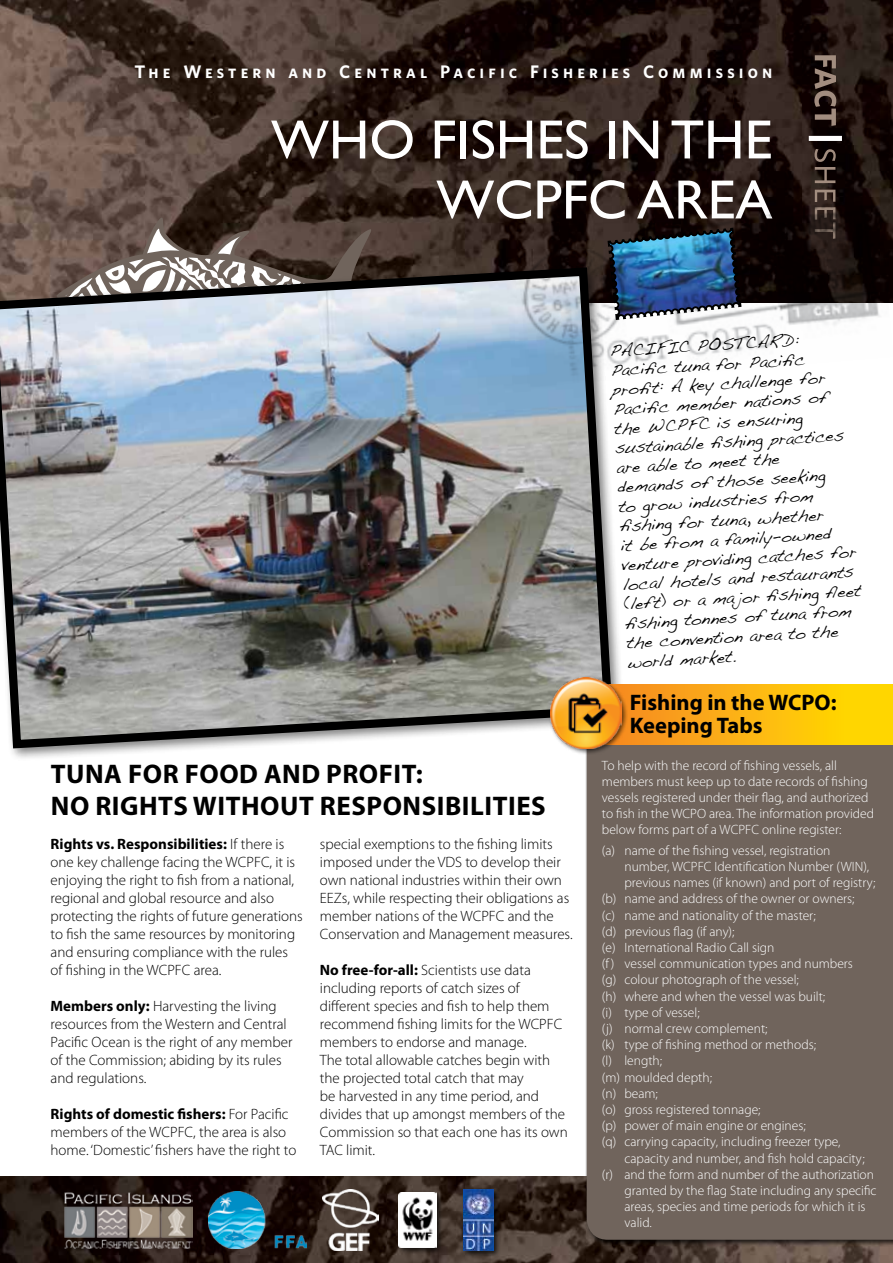
<style>
.page{position:relative;width:893px;height:1263px;background:#fff}
.page>*{position:absolute;margin:0;border:0;box-sizing:border-box;transform-origin:0 0}
.t1{font:55.5px/60px "Gill Sans";color:#fff;text-align:right}
.t2{font:700 27px/32.4px "Myriad Pro";letter-spacing:.02em;color:#000}
.t3{font:700 22.5px/22.5px "Myriad Pro";color:#000}
.t4{font:16.5px/19.5px "Handwriting Dakota";color:#000}
.t5{font:16.5px "UNFPA Bold SC";letter-spacing:.25em;color:#fff}
.t6{font:300 15px/18px "Myriad Pro";color:#000}
.t7{font:300 13.5px/16.2px "Myriad Pro";color:#fff}
.s1{font-weight:700}
</style>
<div class="page">
<img style="left:0;top:1177px;width:893px;height:86px">
<div style="left:397px;top:1190px;width:46px;height:65px;background:#000;opacity:.75"></div>
<img style="left:398px;top:1192px;width:38px;height:56px">
<img style="left:209px;top:1191px;width:98px;height:57px">
<img style="left:64px;top:1190px;width:129px;height:60px">
<img style="left:322px;top:1189px;width:56px;height:62px">
<div style="left:461px;top:1187px;width:40px;height:70px;background:#000;opacity:.75"></div>
<img style="left:463px;top:1189px;width:31px;height:61px">
<img style="left:0;top:0;width:893px;height:262px">
<div style="left:809px;top:136px;width:33px;height:5px;background:#fff"></div>
<svg style="left:814px;top:55px;width:22px;height:145px;background:#4a3d38"></svg>
<svg style="left:55px;top:213px;width:318px;height:49px;background:#5c4b44"></svg>
<img style="left:0;top:263px;width:617px;height:490px">
<img style="left:515px;top:200px;width:378px;height:187px">
<div style="left:584px;top:710px;width:309px;height:537px;background:#000;opacity:.75"></div>
<div style="left:587px;top:745px;width:306px;height:495px;background:#70645c"></div>
<svg style="left:628px;top:684px;width:265px;height:61px;background:#fcb80f"></svg>
<div style="left:549px;top:675px;width:79px;height:80px;background:#000;opacity:.65"></div>
<img style="left:551px;top:677px;width:70px;height:71px">
<p class="t5" style="left:135px;top:61px;width:639px">The Western and Central Pacific Fisheries Commission</p>
<h1 class="t1" style="left:271px;top:109px;width:503px">WHO FISHES IN THE<br>WCPFC AREA</h1>
<p class="t4" style="left:609px;top:340px;width:241px;rotate:-3deg">PACIFIC POSTCARD:<br>Pacifi c tuna for Pacifi c<br>profi t: A key challenge for<br>Pacifi c member nations of the WCPFC is ensuring sustainable fi shing practices are able to meet the<br>demands of those seeking<br>to grow industries from<br>fi shing for tuna, whether<br>it be from a family-owned venture providing catches for local hotels and restaurants (left) or a ma jor fi shing fl eet fi shing tonnes of tuna from the convention area to the world market.</p>
<h2 class="t2" style="left:51px;top:757px;width:496px">Tuna for food and profit:<br>no rights without responsibilities</h2>
<p class="t6" style="left:51px;top:835px;width:254px"><span class="s1">Rights vs. Responsibilities:</span> If there is one key challenge facing the WCPFC, it is enjoying the right to fish from a national, regional and global resource and also protecting the rights of future generations to fish the same resources by monitoring and ensuring compliance with the rules of fishing in the WCPFC area.</p>
<p class="t6" style="left:51px;top:997px;width:243px"><span class="s1">Members only:</span> Harvesting the living resources from the Western and Central Pacific Ocean is the right of any member of the Commission; abiding by its rules and regulations.</p>
<p class="t6" style="left:51px;top:1105px;width:247px"><span class="s1">Rights of domestic fishers:</span> For Pacific members of the WCPFC, the area is also home. ‘Domestic’ fishers have the right to</p>
<p class="t6" style="left:320px;top:835px;width:254px">special exemptions to the fishing limits imposed under the VDS to develop their own national industries within their own EEZs, while respecting their obligations as member nations of the WCPFC and the Conservation and Management measures.</p>
<p class="t6" style="left:320px;top:961px;width:249px"><span class="s1">No free-for-all:</span> Scientists use data including reports of catch sizes of different species and fish to help them recommend fishing limits for the WCPFC members to endorse and manage.<br>The total allowable catches begin with the projected total catch that may<br>be harvested in any time period, and divides that up amongst members of the Commission so that each one has its own TAC limit.</p>
<h3 class="t3" style="left:630px;top:691px;width:208px">Fishing in the WCPO:<br>Keeping Tabs</h3>
<p class="t7" style="left:602px;top:757px;width:274px">To help with the record of fishing vessels, all members must keep up to date records of fishing vessels registered under their flag, and authorized to fish in the WCPO area. The information provided below forms part of a WCPFC online register:</p>
<p class="t7" style="left:602px;top:842px;width:230px">(a) name of the fishing vessel, registration</p>
<p class="t7" style="left:624px;top:859px;width:246px">number, WCPFC Identification Number (WIN),</p>
<p class="t7" style="left:624px;top:875px;width:253px">previous names (if known) and port of registry;</p>
<p class="t7" style="left:602px;top:891px;width:254px">(b) name and address of the owner or owners;</p>
<p class="t7" style="left:602px;top:907px;width:215px">(c) name and nationality of the master;</p>
<p class="t7" style="left:602px;top:923px;width:134px">(d) previous flag (if any);</p>
<p class="t7" style="left:602px;top:940px;width:174px">(e) International Radio Call sign</p>
<p class="t7" style="left:602px;top:956px;width:252px">(f ) vessel communication types and numbers</p>
<p class="t7" style="left:602px;top:972px;width:198px">(g) colour photograph of the vessel;</p>
<p class="t7" style="left:602px;top:988px;width:225px">(h) where and when the vessel was built;</p>
<p class="t7" style="left:602px;top:1004px;width:99px">(i) type of vessel;</p>
<p class="t7" style="left:602px;top:1021px;width:167px">(j) normal crew complement;</p>
<p class="t7" style="left:602px;top:1037px;width:216px">(k) type of fishing method or methods;</p>
<p class="t7" style="left:602px;top:1053px;width:62px">(l) length;</p>
<p class="t7" style="left:602px;top:1069px;width:112px">(m) moulded depth;</p>
<p class="t7" style="left:602px;top:1085px;width:58px">(n) beam;</p>
<p class="t7" style="left:602px;top:1102px;width:160px">(o) gross registered tonnage;</p>
<p class="t7" style="left:602px;top:1118px;width:205px">(p) power of main engine or engines;</p>
<p class="t7" style="left:602px;top:1134px;width:240px">(q) carrying capacity, including freezer type,</p>
<p class="t7" style="left:624px;top:1150px;width:242px">capacity and number, and fish hold capacity;</p>
<p class="t7" style="left:602px;top:1166px;width:274px">(r) and the form and number of the authorization</p>
<p class="t7" style="left:624px;top:1183px;width:254px">granted by the flag State including any specific</p>
<p class="t7" style="left:624px;top:1199px;width:243px">areas, species and time periods for which it is</p>
<p class="t7" style="left:624px;top:1215px;width:29px">valid.</p>
</div>
